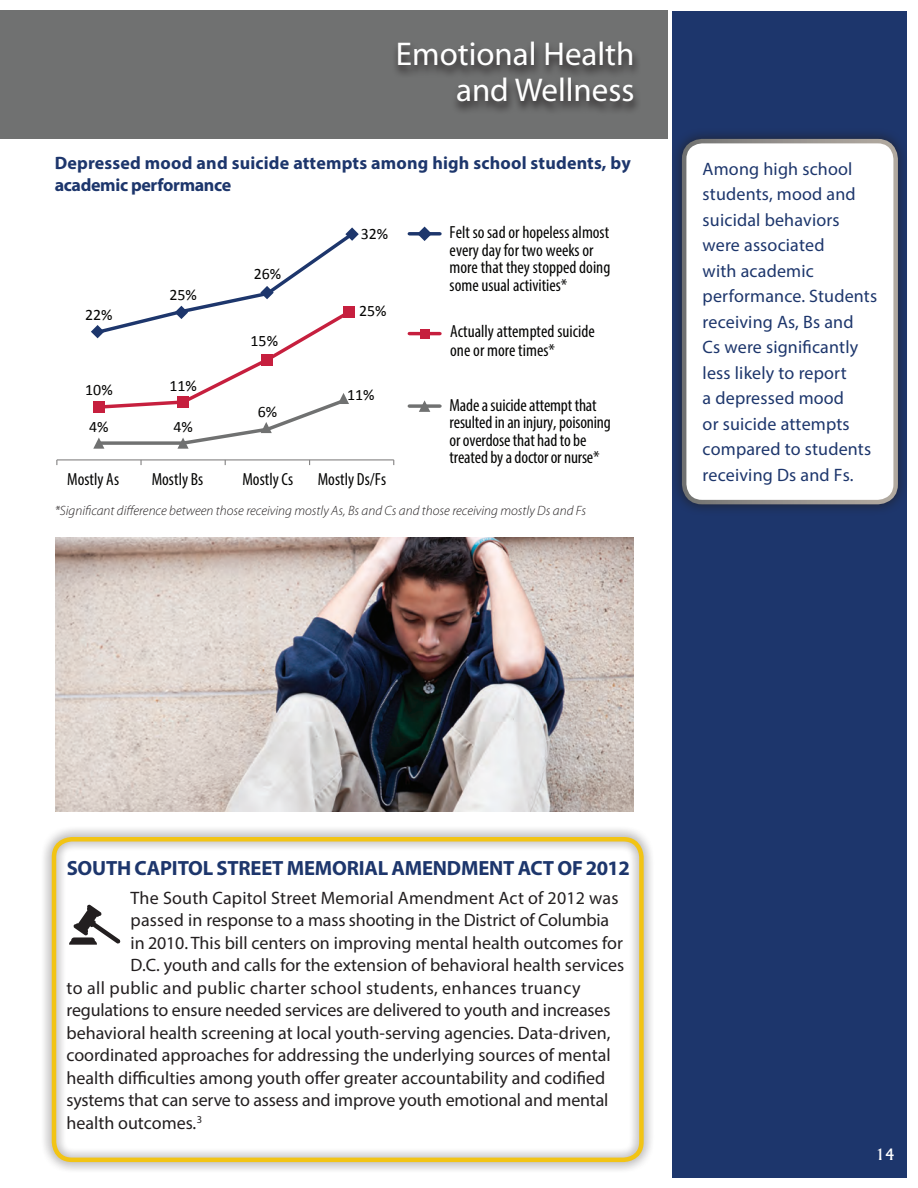
<style>
.page{position:relative;width:918px;height:1188px;background:#fff}
.page>*{position:absolute;margin:0;border:0;box-sizing:border-box;transform-origin:0 0}
.t1{font:33px/36px "Myriad";color:#fff;text-align:right}
.t2{font:700 20.7px "Myriad Pro";letter-spacing:-.01em;color:#1d366c}
.t3{font:18px "Myriad Pro";color:#231f20}
.t4{font:18px/25.5px "Myriad Pro";letter-spacing:.01em;color:#1d366c}
.t5{font:700 18px/21.6px "Myriad Pro";letter-spacing:.01em;color:#1d366c}
.t6{font:18px "Myriad Pro";letter-spacing:.02em;color:#231f20}
.t7{font:condensed 17.55px/17.5px "Myriad Pro";color:#050504}
.t8{font:15.9px "Calibri";color:#050504}
.t9{font:500 15px "Albertus";color:#fff}
.t10{font:italic 300 13.5px "Myriad Pro";color:#231f20}
</style>
<div class="page">
<div style="left:0;top:11px;width:667px;height:128px;background:#707171"></div>
<div style="left:672px;top:11px;width:235px;height:1166px;background:#1d366c"></div>
<svg style="left:395px;top:45px;width:243px;height:66px"></svg>
<img style="left:56px;top:537px;width:577px;height:275px">
<hr style="left:57px;top:459px;width:337px;height:1px;background:#878686">
<svg style="left:409px;top:232px;width:31px;height:4px"></svg>
<svg style="left:417px;top:227px;width:15px;height:14px"></svg>
<hr style="left:409px;top:332px;width:31px;height:3px;background:#c61f3e">
<div style="left:420px;top:329px;width:9px;height:9px;background:#c61f3e"></div>
<svg style="left:409px;top:404px;width:31px;height:4px"></svg>
<svg style="left:419px;top:400px;width:11px;height:12px"></svg>
<svg style="left:91px;top:227px;width:268px;height:222px"></svg>
<div style="left:671px;top:128px;width:238px;height:387px;background:#231f20;opacity:.75"></div>
<div style="left:684px;top:141px;width:212px;height:361px;background:#fff;border-radius:18px"></div>
<div style="left:682px;top:139px;width:216px;height:365px;border:4px solid #fff;border-radius:18px"></div>
<div style="left:41px;top:826px;width:614px;height:347px;background:#231f20;opacity:.75"></div>
<div style="left:52px;top:837px;width:592px;height:325px;border:4px solid #f2c414;border-radius:18px"></div>
<h1 class="t1" style="left:396px;top:37px;width:240px">Emotional Health and Wellness</h1>
<p class="t5" style="left:55px;top:152px;width:578px">Depressed mood and suicide attempts among high school students, by academic performance</p>
<p class="t8" style="left:85px;top:304px;width:29px">22%</p>
<p class="t8" style="left:169px;top:285px;width:29px">25%</p>
<p class="t8" style="left:85px;top:379px;width:29px">10%</p>
<p class="t8" style="left:169px;top:376px;width:29px">11%</p>
<p class="t8" style="left:89px;top:417px;width:21px">4%</p>
<p class="t8" style="left:174px;top:417px;width:21px">4%</p>
<p class="t8" style="left:254px;top:264px;width:29px">26%</p>
<p class="t8" style="left:251px;top:330px;width:29px">15%</p>
<p class="t8" style="left:258px;top:402px;width:21px">6%</p>
<p class="t8" style="left:361px;top:223px;width:29px">32%</p>
<p class="t8" style="left:359px;top:300px;width:29px">25%</p>
<p class="t8" style="left:347px;top:384px;width:29px">11%</p>
<p class="t7" style="left:67px;top:470px;width:54px">Mostly As</p>
<p class="t7" style="left:152px;top:470px;width:53px">Mostly Bs</p>
<p class="t7" style="left:242px;top:470px;width:52px">Mostly Cs</p>
<p class="t7" style="left:318px;top:470px;width:70px">Mostly Ds/Fs</p>
<p class="t7" style="left:450px;top:224px;width:162px">Felt so sad or hopeless almost every day for two weeks or more that they stopped doing some usual activities*</p>
<p class="t7" style="left:450px;top:322px;width:146px;line-height:19.2px">Actually attempted suicide one or more times*</p>
<p class="t7" style="left:450px;top:396px;width:163px">Made a suicide attempt that resulted in an injury, poisoning or overdose that had to be treated by a doctor or nurse*</p>
<p class="t10" style="left:55px;top:503px;width:533px">*Significant difference between those receiving mostly As, Bs and Cs and those receiving mostly Ds and Fs</p>
<p class="t4" style="left:703px;top:156px;width:176px">Among high school students, mood and suicidal behaviors were associated<br>with academic performance. Students receiving As, Bs and<br>Cs were significantly less likely to report<br>a depressed mood<br>or suicide attempts compared to students receiving Ds and Fs.</p>
<p class="t2" style="left:67px;top:854px;width:565px">SOUTH CAPITOL STREET MEMORIAL AMENDMENT ACT OF 2012</p>
<p class="t3" style="left:131px;top:887px;width:489px">The South Capitol Street Memorial Amendment Act of 2012 was</p>
<p class="t3" style="left:131px;top:909px;width:480px">passed in response to a mass shooting in the District of Columbia</p>
<p class="t3" style="left:131px;top:932px;width:494px">in 2010. This bill centers on improving mental health outcomes for</p>
<p class="t3" style="left:131px;top:954px;width:495px">D.C. youth and calls for the extension of behavioral health services</p>
<p class="t6" style="left:66px;top:977px;width:516px">to all public and public charter school students, enhances truancy</p>
<p class="t3" style="left:66px;top:999px;width:545px">regulations to ensure needed services are delivered to youth and increases</p>
<p class="t3" style="left:66px;top:1022px;width:545px">behavioral health screening at local youth-serving agencies. Data-driven,</p>
<p class="t3" style="left:66px;top:1044px;width:546px">coordinated approaches for addressing the underlying sources of mental</p>
<p class="t3" style="left:66px;top:1067px;width:540px">health difficulties among youth offer greater accountability and codified</p>
<p class="t3" style="left:66px;top:1089px;width:543px">systems that can serve to assess and improve youth emotional and mental</p>
<p class="t3" style="left:66px;top:1112px;width:137px">health outcomes. <sup>3</sup></p>
<p class="t9" style="left:875px;top:1145px;width:20px">14</p>
</div>
